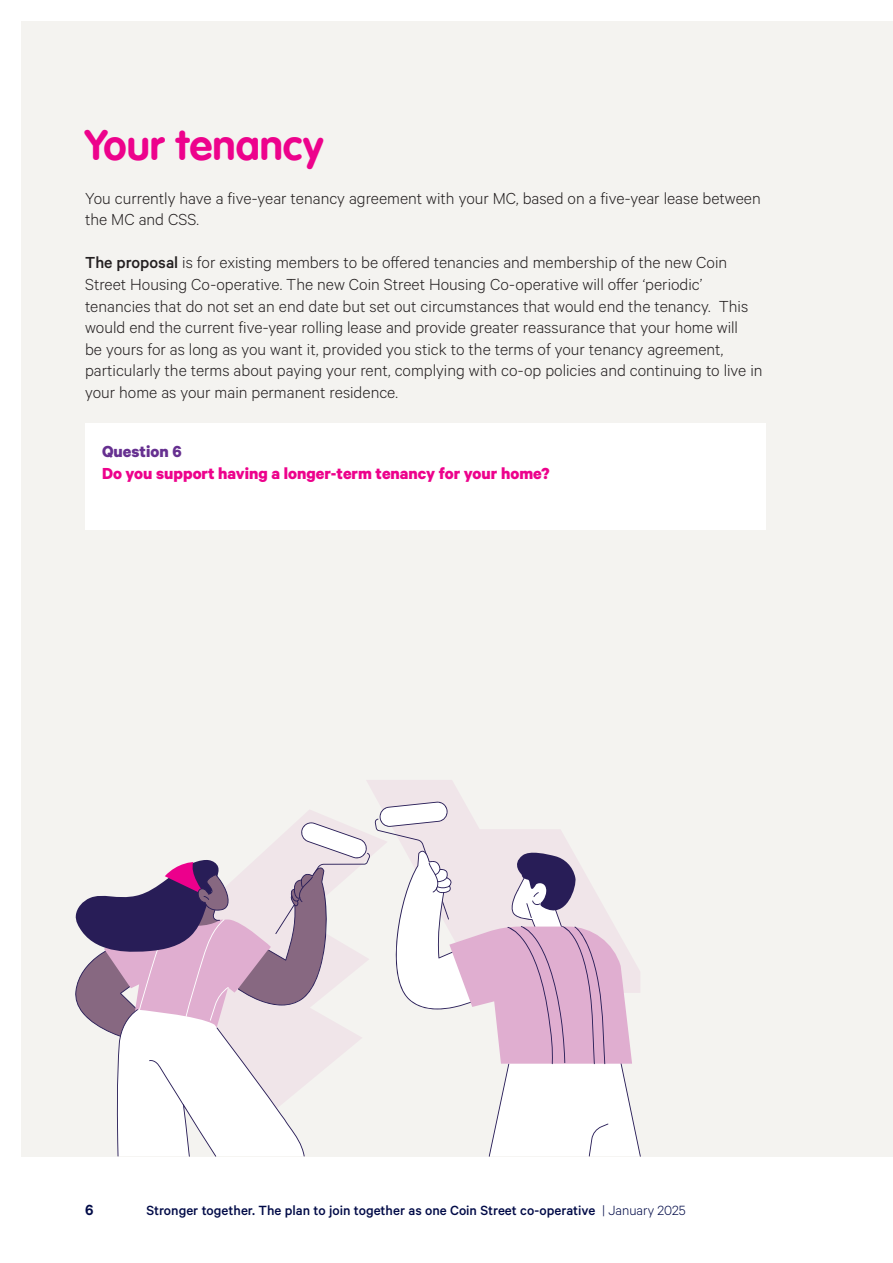
<style>
.page{position:relative;width:893px;height:1263px;background:#fff}
.page>*{position:absolute;margin:0;border:0;box-sizing:border-box;transform-origin:0 0}
.Larger_Header{font:700 42px "VAG Rounded Next";color:#ed028c}
.Body{font:300 18px/21.6px "Calibre";color:#231f20}
.t1{font:700 18px "Calibre";color:#ed028c}
.t2{font:700 18px "Calibre";color:#663090}
.t3{font:600 16.5px "Calibre";color:#000a47}
.t4{font:500 15px "Calibre";color:#000a47}
.s1{font-weight:500}
.s2{font-weight:300}
</style>
<div class="page">
<div style="left:21px;top:21px;width:872px;height:1136px;background:#f4f3f0"></div>
<div style="left:85px;top:423px;width:681px;height:106px;background:#fff"></div>
<svg style="left:366px;top:780px;width:97px;height:21px;fill:#f0e5e9"></svg>
<svg style="left:75px;top:801px;width:566px;height:356px"></svg>
<p class="Larger_Header" style="left:85px;top:118px;width:240px">Your tenancy</p>
<p class="Body" style="left:85px;top:186px;width:677px">You currently have a five-year tenancy agreement with your MC, based on a five-year lease between the MC and CSS.</p>
<p class="Body" style="left:85px;top:251px;width:679px"><span class="s1">The proposal</span> is for existing members to be offered tenancies and membership of the new Coin Street Housing Co-operative. The new Coin Street Housing Co-operative will offer ‘periodic’ tenancies that do not set an end date but set out circumstances that would end the tenancy. This would end the current five-year rolling lease and provide greater reassurance that your home will<br>be yours for as long as you want it, provided you stick to the terms of your tenancy agreement, particularly the terms about paying your rent, complying with co-op policies and continuing to live in your home as your main permanent residence.</p>
<p class="t2" style="left:102px;top:441px;width:81px">Question 6</p>
<p class="t1" style="left:102px;top:462px;width:449px">Do you support having a longer-term tenancy for your home?</p>
<p class="t3" style="left:85px;top:1200px;width:10px">6</p>
<p class="t4" style="left:146px;top:1201px;width:541px">Stronger together. The plan to join together as one Coin Street co-operative <span class="s2">| January 2025</span></p>
</div>
